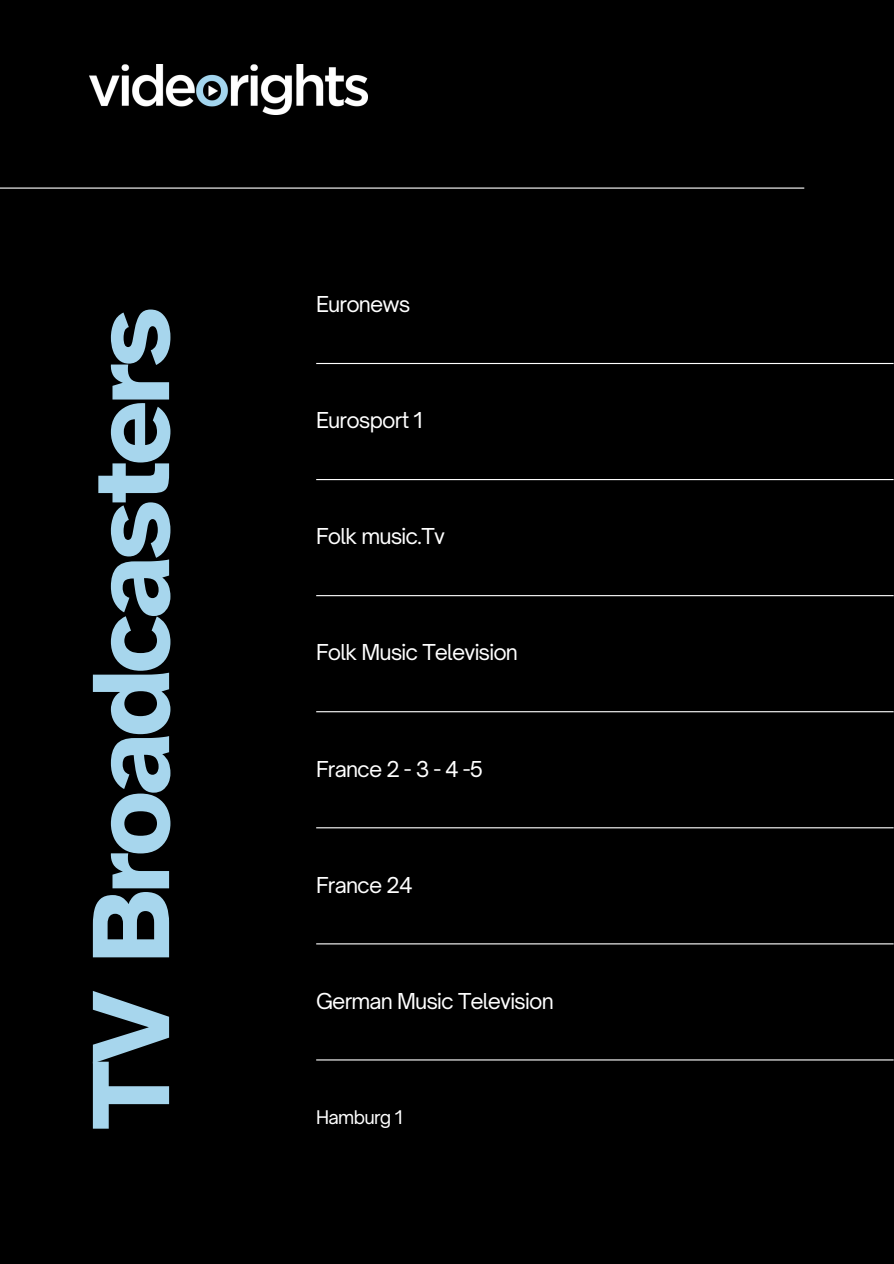
<style>
.page{position:relative;width:894px;height:1264px;background:#fff}
.page>*{position:absolute;margin:0;border:0;box-sizing:border-box;transform-origin:0 0}
.t1{font:700 114px "Atkinson Hyperlegible";letter-spacing:-.04em;color:#a7d6ed}
.t2{font:21px "Open Sauce One";letter-spacing:-.04em;color:#fff}
.t3{font:18px "Open Sauce One";letter-spacing:-.04em;color:#fff}
</style>
<div class="page">
<div style="left:0;top:0;width:893px;height:1263px;background:#000"></div>
<hr style="left:0;top:187px;width:804px;height:2px;background:#fff">
<hr style="left:316px;top:363px;width:577px;height:1px;background:#fff">
<hr style="left:316px;top:479px;width:577px;height:1px;background:#fff">
<hr style="left:316px;top:595px;width:577px;height:1px;background:#fff">
<hr style="left:316px;top:711px;width:577px;height:1px;background:#fff">
<hr style="left:316px;top:827px;width:577px;height:1px;background:#fff">
<hr style="left:316px;top:943px;width:577px;height:1px;background:#fff">
<hr style="left:316px;top:1059px;width:577px;height:1px;background:#fff">
<img style="left:89px;top:64px;width:278px;height:51px">
<p class="t1" style="left:61px;top:1130px;width:825px;rotate:-90deg">TV Broadcasters</p>
<p class="t2" style="left:316px;top:291px;width:96px">Euronews</p>
<h1 class="t2" style="left:316px;top:407px;width:108px">Eurosport 1</h1>
<h2 class="t2" style="left:316px;top:523px;width:130px">Folk music.Tv</h2>
<h2 class="t2" style="left:316px;top:639px;width:203px">Folk Music Television</h2>
<h2 class="t2" style="left:316px;top:755px;width:168px">France2-3-4-5</h2>
<h2 class="t2" style="left:316px;top:871px;width:98px">France 24</h2>
<h2 class="t2" style="left:316px;top:987px;width:239px">German Music Television</h2>
<h2 class="t3" style="left:316px;top:1106px;width:88px">Hamburg 1</h2>
</div>
